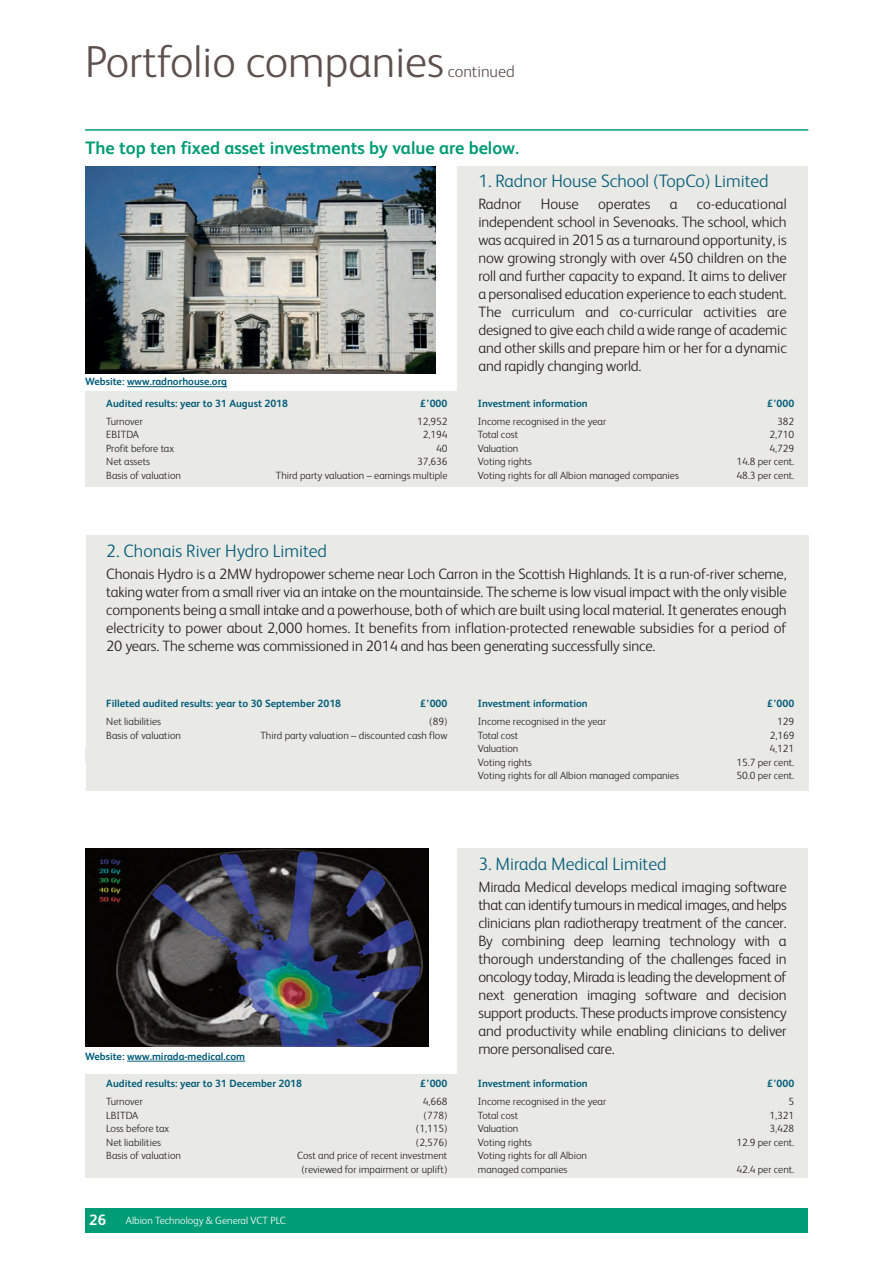
<style>
.page{position:relative;width:893px;height:1263px;background:#fff}
.page>*{position:absolute;margin:0;border:0;box-sizing:border-box;transform-origin:0 0}
.t1{font:300 45px "FS Albert";color:#5d514e}
.t2{font:300 18px "FS Albert";color:#015c79}
.t3{font:700 18px "FS Albert";color:#009c75}
.t4{font:300 16.5px "FS Albert";color:#5d514e}
.t5{font:300 15px/18px "FS Albert";letter-spacing:-.01em;color:#231f20;text-align:justify}
.t6{font:700 15px "FS Albert";color:#fff}
.t7{font:300 10.5px "FS Albert";color:#231f20}
.t8{font:700 10.5px "FS Albert";color:#015c79}
.t9{font:300 10.5px "FS Albert";color:#fff}
</style>
<div class="page">
<div style="left:85px;top:1208px;width:723px;height:25px;background:#009c75"></div>
<div style="left:85px;top:1075px;width:723px;height:103px;background:#e9e9e5"></div>
<div style="left:86px;top:391px;width:722px;height:96px;background:#e9e9e5"></div>
<div style="left:457px;top:166px;width:351px;height:242px;background:#e9e9e5"></div>
<img style="left:85px;top:167px;width:351px;height:206px">
<hr style="left:127px;top:386px;width:100px;height:1px;background:#015c79">
<div style="left:86px;top:535px;width:723px;height:256px;background:#e9e9e5"></div>
<div style="left:457px;top:848px;width:351px;height:231px;background:#e9e9e5"></div>
<img style="left:85px;top:849px;width:343px;height:198px">
<hr style="left:127px;top:1061px;width:118px;height:1px;background:#015c79">
<hr style="left:85px;top:130px;width:723px;height:1px;background:#009c75">
<h1 class="t1" style="left:85px;top:45px;width:361px">Portfolio companies</h1>
<p class="t4" style="left:448px;top:65px;width:69px">continued</p>
<p class="t3" style="left:85px;top:141px;width:436px">The top ten fixed asset investments by value are below.</p>
<p class="t2" style="left:478px;top:174px;width:292px">1. Radnor House School (TopCo) Limited</p>
<p class="t5" style="left:478px;top:197px;width:45px">Radnor</p>
<p class="t5" style="left:541px;top:197px;width:40px">House</p>
<p class="t5" style="left:598px;top:197px;width:54px">operates</p>
<p class="t5" style="left:670px;top:197px;width:9px">a</p>
<p class="t5" style="left:478px;top:197px;width:310px;text-indent:218px">co-educational independent school in Sevenoaks. The school, which was acquired in 2015 as a turnaround opportunity, is now growing strongly with over 450 children on the roll and further capacity to expand. It aims to deliver a personalised education experience to each student.<br>The curriculum and co-curricular activities are designed to give each child a wide range of academic and other skills and prepare him or her for a dynamic and rapidly changing world.</p>
<p class="t8" style="left:85px;top:378px;width:143px">Website: www.radnorhouse.org</p>
<p class="t8" style="left:106px;top:400px;width:183px">Audited results: year to 31 August 2018</p>
<p class="t8" style="left:420px;top:400px;width:29px">£’000</p>
<p class="t8" style="left:478px;top:400px;width:111px">Investment information</p>
<p class="t8" style="left:767px;top:400px;width:29px">£’000</p>
<p class="t7" style="left:106px;top:417px;width:38px">Turnover</p>
<p class="t7" style="left:417px;top:417px;width:32px">12,952</p>
<p class="t7" style="left:478px;top:417px;width:130px">Income recognised in the year</p>
<p class="t7" style="left:777px;top:417px;width:19px">382</p>
<p class="t7" style="left:106px;top:431px;width:34px">EBITDA</p>
<p class="t7" style="left:423px;top:431px;width:26px">2,194</p>
<p class="t7" style="left:478px;top:431px;width:42px">Total cost</p>
<p class="t7" style="left:770px;top:431px;width:26px">2,710</p>
<p class="t7" style="left:106px;top:444px;width:69px">Profit before tax</p>
<p class="t7" style="left:436px;top:444px;width:13px">40</p>
<p class="t7" style="left:478px;top:444px;width:42px">Valuation</p>
<p class="t7" style="left:770px;top:444px;width:26px">4,729</p>
<p class="t7" style="left:106px;top:458px;width:45px">Net assets</p>
<p class="t7" style="left:417px;top:458px;width:32px">37,636</p>
<p class="t7" style="left:478px;top:458px;width:55px">Voting rights</p>
<p class="t7" style="left:736px;top:458px;width:59px">14.8 per cent.</p>
<p class="t7" style="left:106px;top:471px;width:76px">Basis of valuation</p>
<p class="t7" style="left:276px;top:471px;width:173px">Third party valuation – earnings multiple</p>
<p class="t7" style="left:478px;top:471px;width:203px">Voting rights for all Albion managed companies</p>
<p class="t7" style="left:736px;top:471px;width:59px">48.3 per cent.</p>
<p class="t2" style="left:106px;top:544px;width:222px">2. Chonais River Hydro Limited</p>
<p class="t5" style="left:106px;top:567px;width:682px">Chonais Hydro is a 2MW hydropower scheme near Loch Carron in the Scottish Highlands. It is a run-of-river scheme, taking water from a small river via an intake on the mountainside. The scheme is low visual impact with the only visible components being a small intake and a powerhouse, both of which are built using local material. It generates enough electricity to power about 2,000 homes. It benefits from inflation-protected renewable subsidies for a period of 20 years. The scheme was commissioned in 2014 and has been generating successfully since.</p>
<p class="t8" style="left:106px;top:700px;width:236px">Filleted audited results: year to 30 September 2018</p>
<p class="t8" style="left:420px;top:700px;width:29px">£’000</p>
<p class="t8" style="left:478px;top:700px;width:111px">Investment information</p>
<p class="t8" style="left:767px;top:700px;width:29px">£’000</p>
<p class="t7" style="left:106px;top:718px;width:56px">Net liabilities</p>
<p class="t7" style="left:429px;top:718px;width:20px">(89)</p>
<p class="t7" style="left:478px;top:718px;width:130px">Income recognised in the year</p>
<p class="t7" style="left:777px;top:718px;width:19px">129</p>
<p class="t7" style="left:106px;top:731px;width:76px">Basis of valuation</p>
<p class="t7" style="left:260px;top:731px;width:189px">Third party valuation – discounted cash flow</p>
<p class="t7" style="left:478px;top:731px;width:42px">Total cost</p>
<p class="t7" style="left:770px;top:731px;width:26px">2,169</p>
<p class="t7" style="left:478px;top:745px;width:42px">Valuation</p>
<p class="t7" style="left:770px;top:745px;width:26px">4,121</p>
<p class="t7" style="left:478px;top:758px;width:55px">Voting rights</p>
<p class="t7" style="left:736px;top:758px;width:59px">15.7 per cent.</p>
<p class="t7" style="left:478px;top:772px;width:203px">Voting rights for all Albion managed companies</p>
<p class="t7" style="left:736px;top:772px;width:59px">50.0 per cent.</p>
<p class="t8" style="left:85px;top:1052px;width:162px">Website: www.mirada-medical.com</p>
<p class="t2" style="left:478px;top:857px;width:190px">3. Mirada Medical Limited</p>
<p class="t5" style="left:478px;top:879px;width:310px">Mirada Medical develops medical imaging software that can identify tumours in medical images, and helps clinicians plan radiotherapy treatment of the cancer.<br>By combining deep learning technology with a thorough understanding of the challenges faced in oncology today, Mirada is leading the development of next generation imaging software and decision support products. These products improve consistency and productivity while enabling clinicians to deliver more personalised care.</p>
<p class="t8" style="left:106px;top:1080px;width:197px">Audited results: year to 31 December 2018</p>
<p class="t8" style="left:420px;top:1080px;width:29px">£’000</p>
<p class="t8" style="left:478px;top:1080px;width:111px">Investment information</p>
<p class="t8" style="left:767px;top:1080px;width:29px">£’000</p>
<p class="t7" style="left:106px;top:1097px;width:38px">Turnover</p>
<p class="t7" style="left:423px;top:1097px;width:26px">4,668</p>
<p class="t7" style="left:478px;top:1097px;width:130px">Income recognised in the year</p>
<p class="t7" style="left:789px;top:1097px;width:7px">5</p>
<p class="t7" style="left:106px;top:1111px;width:34px">LBITDA</p>
<p class="t7" style="left:424px;top:1111px;width:25px">(778)</p>
<p class="t7" style="left:478px;top:1111px;width:42px">Total cost</p>
<p class="t7" style="left:770px;top:1111px;width:26px">1,321</p>
<p class="t7" style="left:106px;top:1125px;width:64px">Loss before tax</p>
<p class="t7" style="left:416px;top:1125px;width:33px">(1,115)</p>
<p class="t7" style="left:478px;top:1125px;width:42px">Valuation</p>
<p class="t7" style="left:770px;top:1125px;width:26px">3,428</p>
<p class="t7" style="left:106px;top:1138px;width:56px">Net liabilities</p>
<p class="t7" style="left:416px;top:1138px;width:33px">(2,576)</p>
<p class="t7" style="left:478px;top:1138px;width:55px">Voting rights</p>
<p class="t7" style="left:736px;top:1138px;width:59px">12.9 per cent.</p>
<p class="t7" style="left:106px;top:1152px;width:76px">Basis of valuation</p>
<p class="t7" style="left:297px;top:1152px;width:152px">Cost and price of recent investment</p>
<p class="t7" style="left:478px;top:1152px;width:111px">Voting rights for all Albion</p>
<p class="t7" style="left:302px;top:1165px;width:147px">(reviewed for impairment or uplift)</p>
<p class="t7" style="left:478px;top:1165px;width:91px">managed companies</p>
<p class="t7" style="left:736px;top:1165px;width:59px">42.4 per cent.</p>
<p class="t6" style="left:89px;top:1214px;width:18px">26</p>
<p class="t9" style="left:126px;top:1216px;width:161px">Albion Technology &amp; General VCT PLC</p>
</div>
